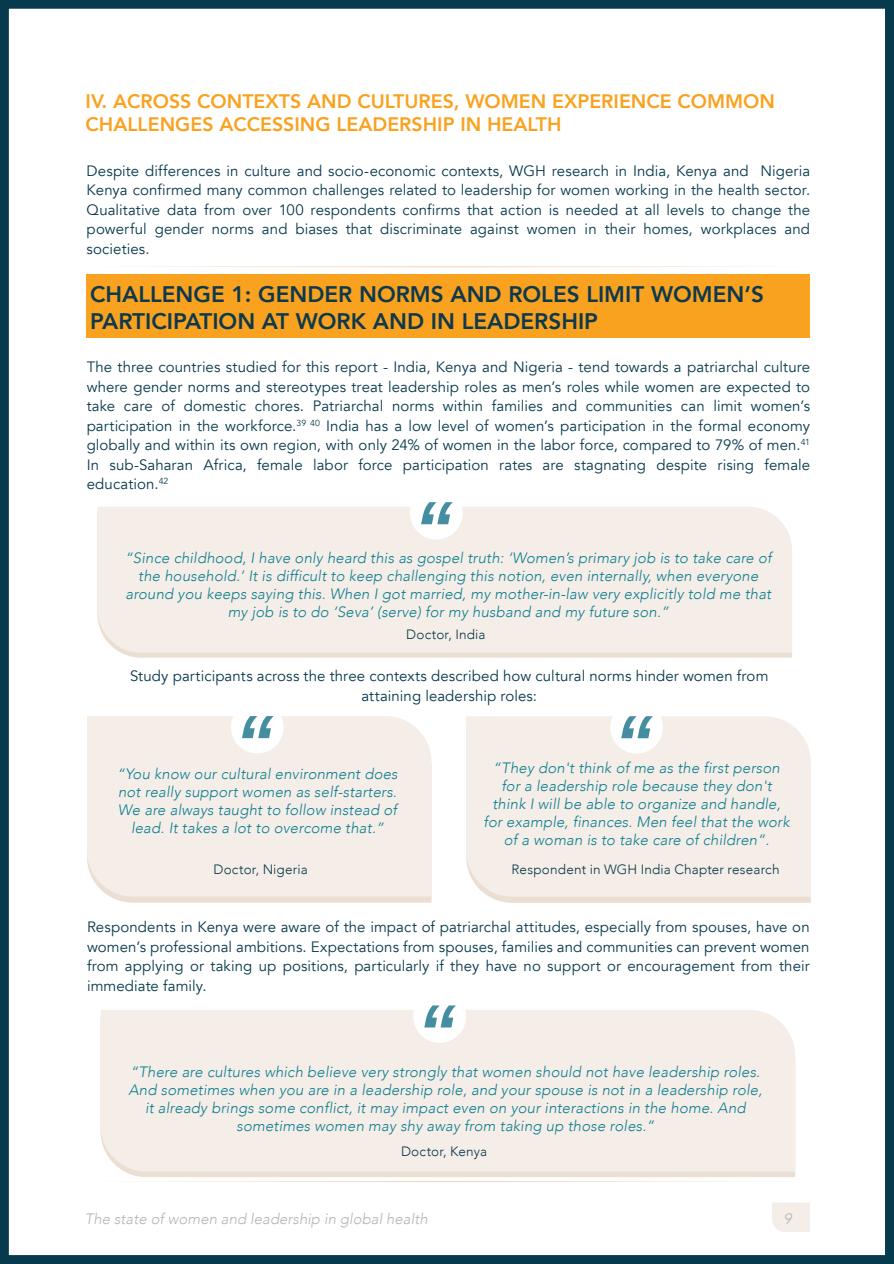
<style>
.page{position:relative;width:894px;height:1264px;background:#fff}
.page>*{position:absolute;margin:0;border:0;box-sizing:border-box;transform-origin:0 0}
.t1{font:800 22.5px/27px "Avenir";color:#0e384c}
.t2{font:800 19.5px/23.4px "Avenir";color:#f9a220}
.t3{font:15px/19.5px "Avenir";letter-spacing:.005em;color:#083a4d;text-align:justify}
.t4{font:italic 300 15px/18px "Avenir";letter-spacing:.01em;color:#0e7e90;text-align:center}
.t5{font:italic 300 15px "Avenir";color:#b4b5b5}
.t6{font:300 13.5px "Avenir";letter-spacing:.015em;color:#073647}
</style>
<div class="page">
<svg style="left:488px;top:896px;width:322px;height:7px;background:#ece0d5"></svg>
<div style="left:466px;top:716px;width:344px;height:180px;background:#f5eee8"></div>
<div style="left:610px;top:701px;width:52px;height:52px;background:#fff;border-radius:50%"></div>
<svg style="left:621px;top:716px;width:31px;height:22px"></svg>
<svg style="left:109px;top:896px;width:322px;height:6px;background:#ecdfd4"></svg>
<div style="left:87px;top:716px;width:344px;height:180px;background:#f5eee8"></div>
<div style="left:231px;top:701px;width:52px;height:52px;background:#fff;border-radius:50%"></div>
<svg style="left:242px;top:716px;width:31px;height:22px"></svg>
<svg style="left:120px;top:652px;width:671px;height:5px;background:#ece0d5"></svg>
<div style="left:97px;top:507px;width:694px;height:145px;background:#f5eee8"></div>
<div style="left:410px;top:487px;width:52px;height:52px;background:#fff;border-radius:50%"></div>
<svg style="left:421px;top:502px;width:31px;height:22px"></svg>
<svg style="left:124px;top:1171px;width:671px;height:6px;background:#ecdfd4"></svg>
<div style="left:100px;top:1010px;width:695px;height:161px;background:#f5eee8"></div>
<div style="left:413px;top:990px;width:53px;height:53px;background:#fff;border-radius:50%"></div>
<svg style="left:424px;top:1005px;width:31px;height:22px"></svg>
<div style="left:0;top:0;width:893px;height:1264px;border:9px solid #083a4d"></div>
<svg style="left:772px;top:1202px;width:37px;height:30px"></svg>
<svg style="left:131px;top:1181px;width:634px;height:1px"></svg>
<div style="left:87px;top:274px;width:722px;height:63px;background:#f9a220"></div>
<svg style="left:312px;top:267px;width:272px;height:1px"></svg>
<h2 class="t2" style="left:86px;top:91px;width:690px">IV. ACROSS CONTEXTS AND CULTURES, WOMEN EXPERIENCE COMMON<br>CHALLENGES ACCESSING LEADERSHIP IN HEALTH</h2>
<p class="t3" style="left:87px;top:162px;width:724px">Despite differences in culture and socio-economic contexts, WGH research in India, Kenya and Nigeria Kenya confirmed many common challenges related to leadership for women working in the health sector.<br>Qualitative data from over 100 respondents confirms that action is needed at all levels to change the powerful gender norms and biases that discriminate against women in their homes, workplaces and societies.</p>
<h1 class="t1" style="left:90px;top:282px;width:675px">CHALLENGE 1: GENDER NORMS AND ROLES LIMIT WOMEN’S<br>PARTICIPATION AT WORK AND IN LEADERSHIP</h1>
<p class="t3" style="left:87px;top:358px;width:724px">The three countries studied for this report - India, Kenya and Nigeria - tend towards a patriarchal culture where gender norms and stereotypes treat leadership roles as men’s roles while women are expected to take care of domestic chores. Patriarchal norms within families and communities can limit women’s participation in the workforce.<sup>39</sup> <sup>40</sup> India has a low level of women’s participation in the formal economy globally and within its own region, with only 24% of women in the labor force, compared to 79% of men.<sup>41<br></sup>In sub-Saharan Africa, female labor force participation rates are stagnating despite rising female education.<sup>42</sup></p>
<p class="t4" style="left:125px;top:549px;width:647px">“Since childhood, I have only heard this as gospel truth: ‘Women’s primary job is to take care of the household.’ It is difficult to keep challenging this notion, even internally, when everyone around you keeps saying this. When I got married, my mother-in-law very explicitly told me that my job is to do ‘Seva’ (serve) for my husband and my future son.”</p>
<p class="t6" style="left:406px;top:629px;width:81px">Doctor, India</p>
<p class="t3" style="left:130px;top:667px;width:639px;text-align:center">Study participants across the three contexts described how cultural norms hinder women from attaining leadership roles:</p>
<p class="t4" style="left:117px;top:766px;width:282px">“You know our cultural environment does not really support women as self-starters.<br>We are always taught to follow instead of lead. It takes a lot to overcome that.”</p>
<p class="t4" style="left:483px;top:760px;width:307px">“They don't think of me as the first person for a leadership role because they don't think I will be able to organize and handle, for example, finances. Men feel that the work of a woman is to take care of children”.</p>
<p class="t6" style="left:213px;top:864px;width:96px">Doctor, Nigeria</p>
<p class="t6" style="left:511px;top:864px;width:269px">Respondent in WGH India Chapter research</p>
<p class="t3" style="left:87px;top:919px;width:724px">Respondents in Kenya were aware of the impact of patriarchal attitudes, especially from spouses, have on women’s professional ambitions. Expectations from spouses, families and communities can prevent women from applying or taking up positions, particularly if they have no support or encouragement from their immediate family.</p>
<p class="t4" style="left:128px;top:1064px;width:635px">“There are cultures which believe very strongly that women should not have leadership roles.<br>And sometimes when you are in a leadership role, and your spouse is not in a leadership role, it already brings some conflict, it may impact even on your interactions in the home. And sometimes women may shy away from taking up those roles.”</p>
<p class="t6" style="left:401px;top:1146px;width:88px">Doctor, Kenya</p>
<p class="t5" style="left:85px;top:1212px;width:344px">The state of women and leadership in global health</p>
<p class="t5" style="left:783px;top:1212px;width:9px">9</p>
</div>
